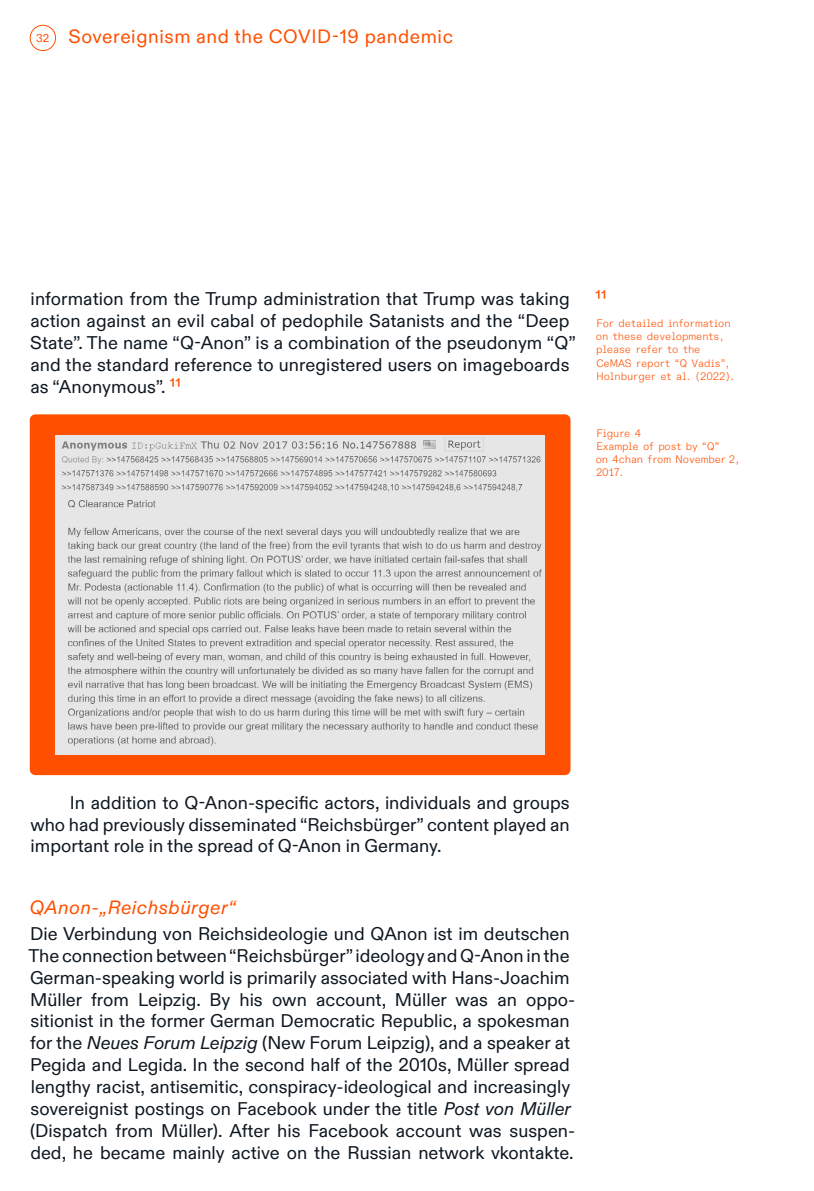
<style>
.page{position:relative;width:814px;height:1191px;background:#fff}
.page>*{position:absolute;margin:0;border:0;box-sizing:border-box;transform-origin:0 0}
.t1{font:19.25px "ABC Diatype";letter-spacing:.03em;color:#ff5000}
.t2{font:italic 19.25px "ABC Diatype";letter-spacing:.03em;color:#ff5000}
.t3{font:18.38px/21.9px "ABC Diatype";color:#0e1821}
.t4{font:18.38px "ABC Diatype";color:#ff5000}
.t5{font:10.85px/13.1px "ABC Diatype Semi Mono Light";color:#ff5000}
.s1{font-size:11.38px}
.s2{color:#ff5000}
.s3{font-style:italic}
</style>
<div class="page">
<div style="left:30px;top:25px;width:26px;height:26px;border:1px solid #ff5000;border-radius:50%"></div>
<div style="left:30px;top:414px;width:540px;height:361px;background:#ff5000;border-radius:6px"></div>
<img style="left:56px;top:435px;width:488px;height:319px">
<p class="t1" style="left:36px;top:21px;width:418px"><span class="s1">32</span> Sovereignism and the COVID-19 pandemic</p>
<p class="t3" style="left:30px;top:287px;width:547px">information from the Trump administration that Trump was taking action against an evil cabal of pedophile Satanists and the “Deep State”. The name “Q-Anon” is a combination of the pseudonym “Q” and the standard reference to unregistered users on imageboards as “Anonymous”. <span class="s2">¹¹</span></p>
<p class="t4" style="left:595px;top:285px;width:12px">¹¹</p>
<p class="t5" style="left:596px;top:316px;width:140px">For detailed information on these developments, please refer to the<br>CeMAS report “Q Vadis”,<br>Holnburger et al. (2022).</p>
<p class="t5" style="left:596px;top:425px;width:145px">Figure 4<br>Example of post by “Q”<br>on 4chan from November 2,<br>2017.</p>
<p class="t3" style="left:30px;top:790px;width:541px;text-align:justify;text-indent:39px">In addition to Q-Anon-specific actors, individuals and groups who had previously disseminated “Reichsbürger” content played an important role in the spread of Q-Anon in Germany.</p>
<p class="t2" style="left:29px;top:892px;width:208px">QAnon-„Reichsbürger“</p>
<p class="t3" style="left:28px;top:921px;width:548px">Die Verbindung von Reichsideologie und QAnon ist im deutschen The connection between “Reichsbürger” ideology and Q-Anon in the German-speaking world is primarily associated with Hans-Joachim Müller from Leipzig. By his own account, Müller was an oppo&shy;sitionist in the former German Democratic Republic, a spokesman for the <span class="s3">Neues Forum Leipzig</span> (New Forum Leipzig), and a speaker at Pegida and Legida. In the second half of the 2010s, Müller spread lengthy racist, antisemitic, conspiracy-ideological and increasingly sovereignist postings on Facebook under the title <span class="s3">Post von Müller </span>(Dispatch from Müller). After his Facebook account was suspen&shy;ded, he became mainly active on the Russian network vkontakte.</p>
</div>
